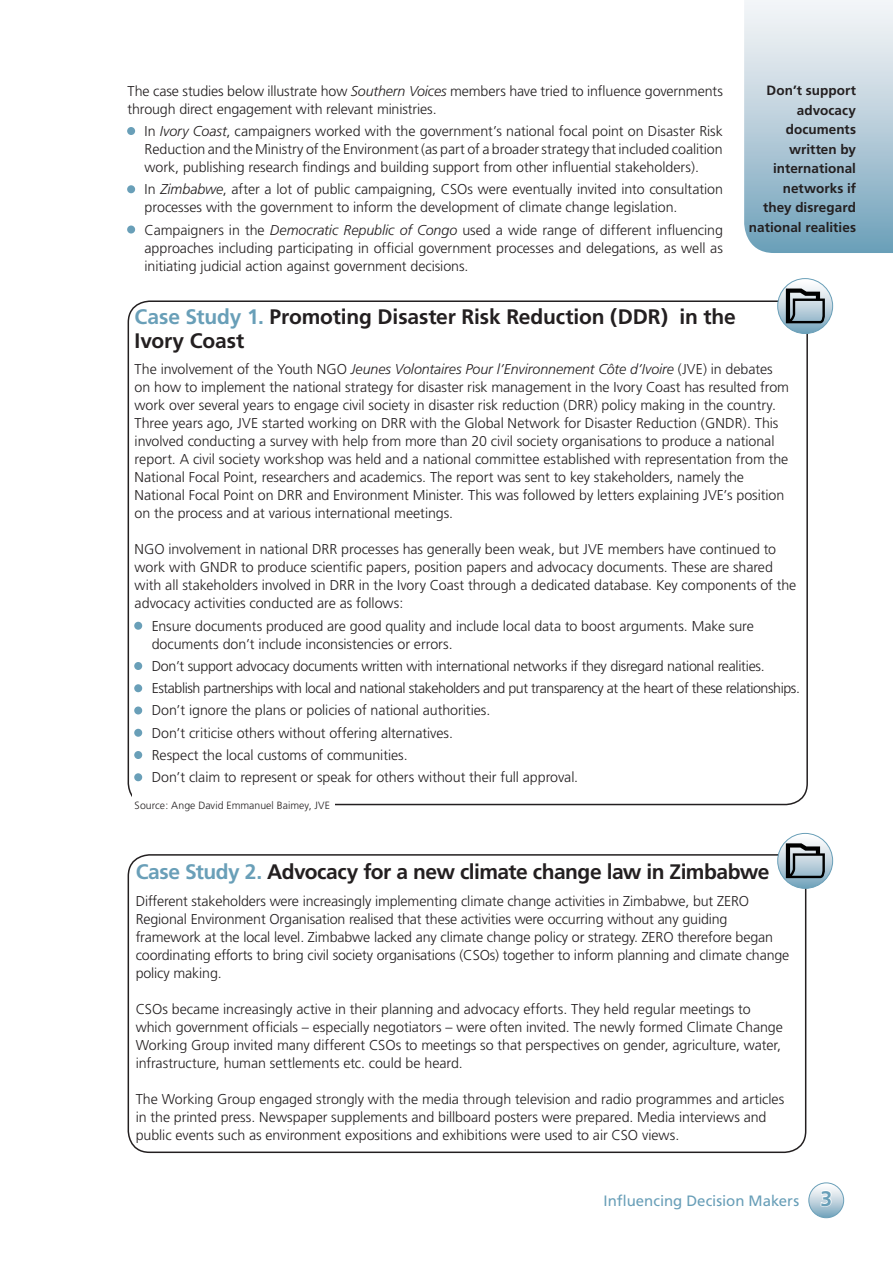
<style>
.page{position:relative;width:893px;height:1263px;background:#fff}
.page>*{position:absolute;margin:0;border:0;box-sizing:border-box;transform-origin:0 0}
.t1{font:700 21px/24px "Frutiger";letter-spacing:-.015em;color:#231f20}
.t2{font:15px "Frutiger";color:#699fb8}
.t3{font:300 14.25px/18px "Frutiger";letter-spacing:-.005em;color:#231f20}
.t4{font:300 14.25px "Frutiger";letter-spacing:-.03em;color:#231f20}
.t5{font:700 13.5px/19.5px "Frutiger";letter-spacing:.005em;color:#231f20;text-align:right}
.t6{font:300 10.5px "Frutiger";letter-spacing:.005em;color:#231f20}
.s1{font-style:italic}
.s2{color:#699fb8}
.s3{font-weight:700;font-size:21px}
</style>
<div class="page">
<svg style="left:809px;top:1183px;width:35px;height:35px"></svg>
<div style="left:809px;top:1183px;width:35px;height:35px;border:1px solid #699fb8;border-radius:50%"></div>
<svg style="left:819px;top:1189px;width:13px;height:18px"></svg>
<svg style="left:778px;top:279px;width:55px;height:54px"></svg>
<div style="left:778px;top:278px;width:55px;height:56px;border:1px solid #699fb8;border-radius:50%"></div>
<svg style="left:786px;top:288px;width:39px;height:35px"></svg>
<div style="left:134px;top:622px;width:8px;height:8px;border:3px solid #699fb8;border-radius:50%"></div>
<div style="left:134px;top:662px;width:8px;height:8px;border:3px solid #699fb8;border-radius:50%"></div>
<div style="left:134px;top:684px;width:8px;height:8px;border:3px solid #699fb8;border-radius:50%"></div>
<div style="left:134px;top:706px;width:8px;height:8px;border:3px solid #699fb8;border-radius:50%"></div>
<div style="left:134px;top:729px;width:8px;height:8px;border:3px solid #699fb8;border-radius:50%"></div>
<div style="left:134px;top:751px;width:8px;height:8px;border:3px solid #699fb8;border-radius:50%"></div>
<div style="left:134px;top:773px;width:8px;height:8px;border:3px solid #699fb8;border-radius:50%"></div>
<div style="left:127px;top:127px;width:8px;height:8px;border:3px solid #699fb8;border-radius:50%"></div>
<div style="left:127px;top:185px;width:8px;height:8px;border:3px solid #699fb8;border-radius:50%"></div>
<div style="left:127px;top:226px;width:8px;height:7px;border:3px solid #699fb8;border-radius:50%"></div>
<svg style="left:744px;top:0;width:149px;height:253px;background:#b6cdda"></svg>
<div style="left:128px;top:854px;width:678px;height:299px;border:2px solid #231f20;border-radius:21px"></div>
<svg style="left:778px;top:833px;width:55px;height:55px"></svg>
<div style="left:778px;top:833px;width:55px;height:55px;border:1px solid #699fb8;border-radius:50%"></div>
<svg style="left:786px;top:843px;width:39px;height:35px"></svg>
<p class="t3" style="left:128px;top:82px;width:597px">The case studies below illustrate how <span class="s1">Southern Voices</span> members have tried to influence governments through direct engagement with relevant ministries.</p>
<p class="t3" style="left:145px;top:122px;width:580px;text-align:justify;text-indent:-17px"><span class="s2">•</span> In <span class="s1">Ivory Coast</span>, campaigners worked with the government’s national focal point on Disaster Risk Reduction and the Ministry of the Environment (as part of a broader strategy that included coalition work, publishing research findings and building support from other influential stakeholders).</p>
<p class="t3" style="left:145px;top:181px;width:580px;text-indent:-17px"><span class="s2">•</span> In <span class="s1">Zimbabwe</span>, after a lot of public campaigning, CSOs were eventually invited into consultation processes with the government to inform the development of climate change legislation.</p>
<p class="t3" style="left:145px;top:221px;width:580px;text-align:justify;text-indent:-17px"><span class="s2">•</span> Campaigners in the <span class="s1">Democratic Republic of Congo</span> used a wide range of different influencing approaches including participating in official government processes and delegations, as well as initiating judicial action against government decisions.</p>
<p class="t5" style="left:749px;top:81px;width:109px">Don’t support advocacy documents written by international networks if<br>they disregard national realities</p>
<h1 class="t1" style="left:135px;top:305px;width:603px"><span class="s2">Case Study 1.</span> Promoting Disaster Risk Reduction (DDR) in the<br>Ivory Coast</h1>
<p class="t3" style="left:135px;top:361px;width:656px">The involvement of the Youth NGO <span class="s1">Jeunes Volontaires Pour l’Environnement Côte d’Ivoire</span> (JVE) in debates on how to implement the national strategy for disaster risk management in the Ivory Coast has resulted from work over several years to engage civil society in disaster risk reduction (DRR) policy making in the country.<br>Three years ago, JVE started working on DRR with the Global Network for Disaster Reduction (GNDR). This involved conducting a survey with help from more than 20 civil society organisations to produce a national report. A civil society workshop was held and a national committee established with representation from the National Focal Point, researchers and academics. The report was sent to key stakeholders, namely the National Focal Point on DRR and Environment Minister. This was followed by letters explaining JVE’s position on the process and at various international meetings.</p>
<p class="t3" style="left:135px;top:541px;width:663px">NGO involvement in national DRR processes has generally been weak, but JVE members have continued to work with GNDR to produce scientific papers, position papers and advocacy documents. These are shared with all stakeholders involved in DRR in the Ivory Coast through a dedicated database. Key components of the advocacy activities conducted are as follows:</p>
<p class="t3" style="left:152px;top:617px;width:604px;text-indent:-17px"><span class="s2">•</span> Ensure documents produced are good quality and include local data to boost arguments. Make sure documents don’t include inconsistencies or errors.</p>
<p class="t3" style="left:135px;top:657px;width:632px"><span class="s2">•</span> Don’t support advocacy documents written with international networks if they disregard national realities.</p>
<p class="t4" style="left:135px;top:680px;width:667px"><span class="s2">•</span> Establish partnerships with local and national stakeholders and put transparency at the heart of these relationships.</p>
<p class="t3" style="left:135px;top:702px;width:357px"><span class="s2">•</span> Don’t ignore the plans or policies of national authorities.</p>
<p class="t3" style="left:135px;top:724px;width:320px"><span class="s2">•</span> Don’t criticise others without offering alternatives.</p>
<p class="t3" style="left:135px;top:746px;width:275px"><span class="s2">•</span> Respect the local customs of communities.</p>
<p class="t3" style="left:135px;top:768px;width:445px"><span class="s2">•</span> Don’t claim to represent or speak for others without their full approval.</p>
<p class="t6" style="left:135px;top:799px;width:197px">Source: Ange David Emmanuel Baimey, JVE</p>
<h1 class="t1" style="left:136px;top:860px;width:635px"><span class="s2">Case Study 2.</span> Advocacy for a new climate change law in Zimbabwe</h1>
<p class="t3" style="left:136px;top:892px;width:655px">Different stakeholders were increasingly implementing climate change activities in Zimbabwe, but ZERO Regional Environment Organisation realised that these activities were occurring without any guiding framework at the local level. Zimbabwe lacked any climate change policy or strategy. ZERO therefore began coordinating efforts to bring civil society organisations (CSOs) together to inform planning and climate change policy making.</p>
<p class="t3" style="left:136px;top:1000px;width:649px">CSOs became increasingly active in their planning and advocacy efforts. They held regular meetings to which government officials – especially negotiators – were often invited. The newly formed Climate Change Working Group invited many different CSOs to meetings so that perspectives on gender, agriculture, water, infrastructure, human settlements etc. could be heard.</p>
<p class="t3" style="left:136px;top:1090px;width:650px">The Working Group engaged strongly with the media through television and radio programmes and articles in the printed press. Newspaper supplements and billboard posters were prepared. Media interviews and public events such as environment expositions and exhibitions were used to air CSO views.</p>
<p class="t2" style="left:604px;top:1192px;width:230px">Influencing Decision Makers <span class="s3">3</span></p>
</div>
